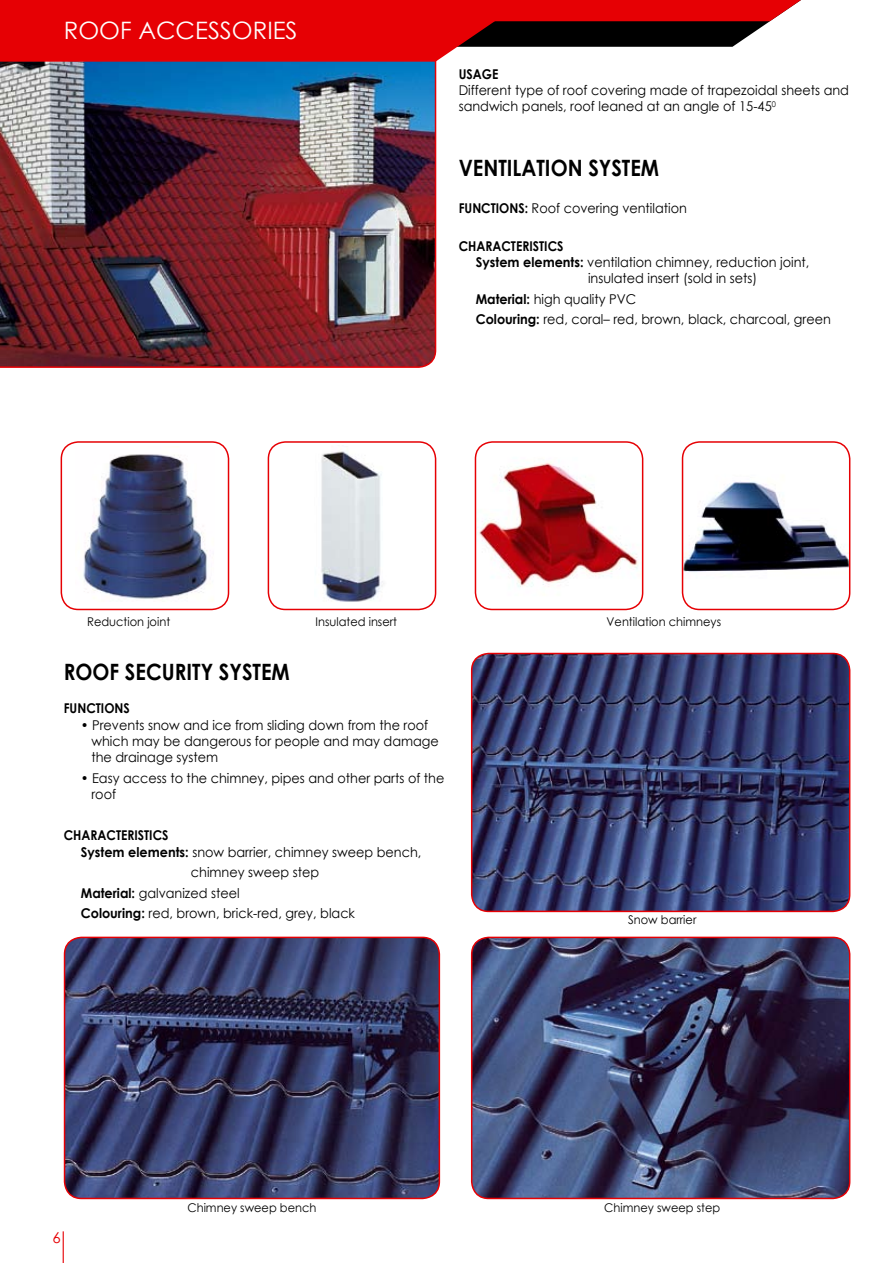
<style>
.page{position:relative;width:893px;height:1263px;background:#fff}
.page>*{position:absolute;margin:0;border:0;box-sizing:border-box;transform-origin:0 0}
.t1{font:24px "Century Gothic";color:#fff}
.t2{font:700 22.5px "Century Gothic";color:#000;scale:.9 1}
.t3{font:13.5px/16.2px "Century Gothic";color:#000;scale:.95 1}
.t4{font:700 13.5px/16.2px "Century Gothic";color:#000;scale:.9 1}
.t5{font:12px "Century Gothic";color:#000;scale:.95 1}
.s1{font-weight:700}
.s2{font-weight:400}
</style>
<div class="page">
<img style="left:0;top:62px;width:436px;height:306px">
<div style="left:61px;top:441px;width:168px;height:169px;border:2px solid #e60004;border-radius:17px"></div>
<img style="left:321px;top:451px;width:62px;height:151px">
<div style="left:268px;top:441px;width:168px;height:169px;border:2px solid #e60004;border-radius:17px"></div>
<img style="left:475px;top:442px;width:168px;height:167px;border-radius:17px">
<div style="left:475px;top:441px;width:168px;height:169px;border:2px solid #e60004;border-radius:17px"></div>
<img style="left:682px;top:442px;width:168px;height:167px;border-radius:17px">
<div style="left:682px;top:441px;width:168px;height:169px;border:2px solid #e60004;border-radius:17px"></div>
<img style="left:65px;top:937px;width:374px;height:261px;border-radius:17px">
<div style="left:64px;top:937px;width:376px;height:262px;border:2px solid #e60004;border-radius:17px"></div>
<img style="left:472px;top:937px;width:378px;height:261px;border-radius:17px">
<div style="left:471px;top:937px;width:379px;height:262px;border:2px solid #e60004;border-radius:17px"></div>
<img style="left:472px;top:653px;width:378px;height:258px;border-radius:17px">
<div style="left:471px;top:653px;width:379px;height:259px;border:2px solid #e60004;border-radius:17px"></div>
<img style="left:83px;top:446px;width:130px;height:155px">
<hr style="left:63px;top:1231px;width:1px;height:32px;background:#e60004">
<svg style="left:0;top:0;width:801px;height:62px;background:#c82326"></svg>
<h1 class="t1" style="left:64px;top:14px;width:235px">ROOF ACCESSORIES</h1>
<p class="t4" style="left:459px;top:65px;width:36px">Usage</p>
<p class="t3" style="left:459px;top:82px;width:412px">Different type of roof covering made of trapezoidal sheets and sandwich panels, roof leaned at an angle of 1 5-45<sup>0</sup></p>
<h2 class="t2" style="left:459px;top:151px;width:224px">VENTILATION SYSTEM</h2>
<p class="t4" style="left:459px;top:200px;width:16px">Functions</p>
<p class="t3" style="left:525px;top:200px;width:172px"><span class="s1">:</span> Roof covering ventilation</p>
<p class="t4" style="left:459px;top:237px;width:56px">Characteristics</p>
<p class="t3" style="left:476px;top:254px;width:353px"><span class="s1">System elements:</span> ventilation chimney, reduction joint,</p>
<p class="t3" style="left:588px;top:270px;width:180px">insulated insert (sold in sets)</p>
<p class="t3" style="left:476px;top:288px;width:375px;line-height:20.4px"><span class="s1">Material:</span> high quality PVC<br><span class="s1">Colouring:</span> red, coral– red, brown, black, charcoal, green</p>
<p class="t5" style="left:87px;top:613px;width:89px">Reduction joint</p>
<p class="t5" style="left:316px;top:613px;width:87px">I nsulated insert</p>
<p class="t5" style="left:607px;top:613px;width:122px">Ventilation chimneys</p>
<h2 class="t2" style="left:64px;top:655px;width:253px">ROOF SECURITY SYSTEM</h2>
<p class="t4" style="left:64px;top:700px;width:16px">Functions</p>
<p class="t3" style="left:91px;top:716px;width:367px;text-indent:-11px">• Prevents snow and ice from sliding down from the roof which may be dangerous for people and may damage the drainage system</p>
<p class="t3" style="left:91px;top:769px;width:373px;text-indent:-11px">• Easy access to the chimney, pipes and other parts of the roof</p>
<p class="t4" style="left:81px;top:827px;width:380px;text-indent:-17px">Characteristics<br>System elements: <span class="s2">snow barrier, chimney sweep bench,</span></p>
<p class="t3" style="left:81px;top:862px;width:290px;line-height:20.4px;text-indent:110px">chimney sweep step<br><span class="s1">Material:</span> galvanized steel<br><span class="s1">Colouring:</span> red, brown, brick-red, grey, black</p>
<p class="t5" style="left:628px;top:911px;width:73px">Snow barrier</p>
<p class="t5" style="left:187px;top:1199px;width:137px">Chimney sweep bench</p>
<p class="t5" style="left:604px;top:1199px;width:124px">Chimney sweep step</p>
</div>
